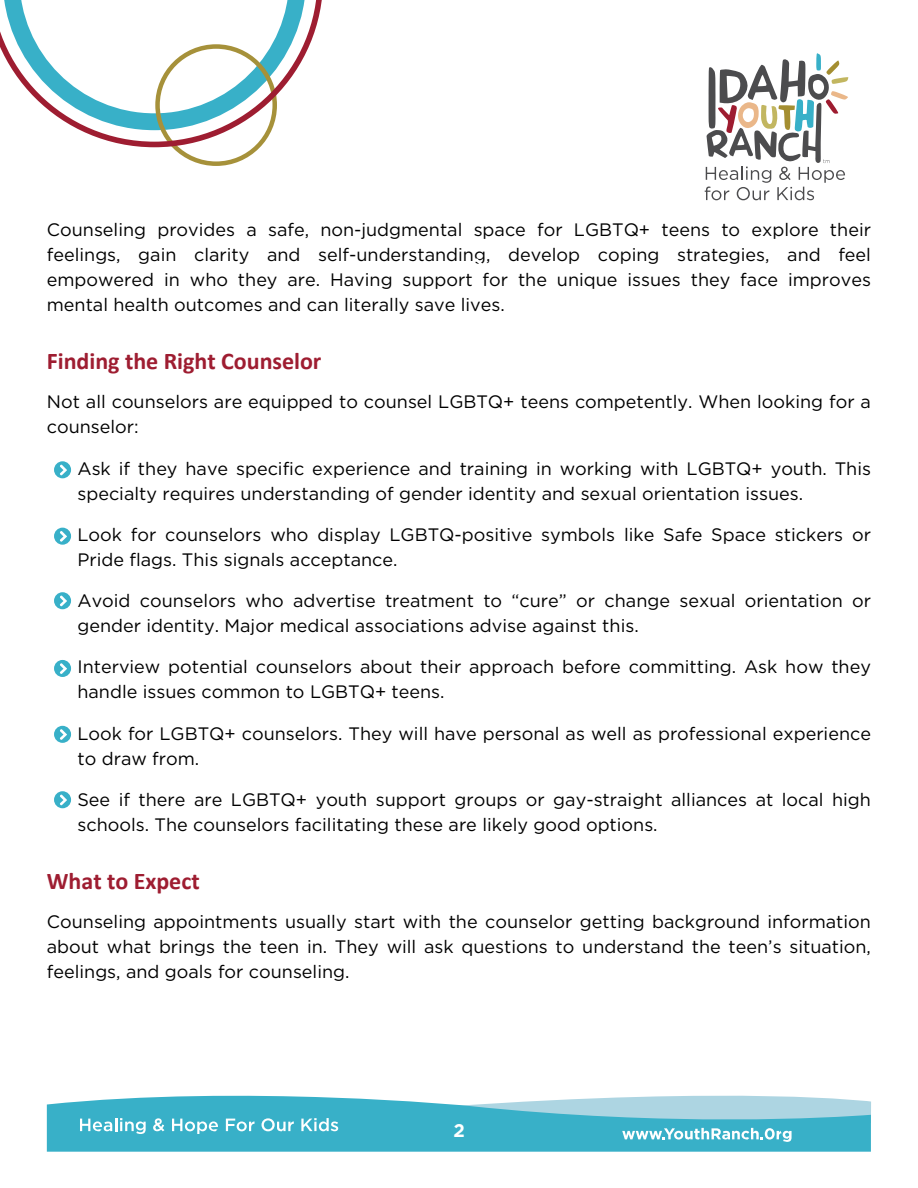
<style>
.page{position:relative;width:918px;height:1188px;background:#fff}
.page>*{position:absolute;margin:0;border:0;box-sizing:border-box;transform-origin:0 0}
.t1{font:700 24px "Calibri";color:#9e1d31}
.t2{font:700 18.3px "Gotham";color:#fff}
.t3{font:18px/25px "Gotham";color:#000}
</style>
<div class="page">
<svg style="left:705px;top:53px;width:143px;height:147px"></svg>
<svg style="left:146px;top:147px;width:114px;height:19px"></svg>
<svg style="left:0;top:0;width:322px;height:147px"></svg>
<svg style="left:47px;top:1101px;width:824px;height:51px;background:#3eb2c9"></svg>
<svg style="left:80px;top:1095px;width:791px;height:47px;background:#67c1d4"></svg>
<div style="left:54px;top:660px;width:17px;height:17px;background:#38b0c8;border-radius:50%"></div>
<svg style="left:59px;top:663px;width:8px;height:11px"></svg>
<div style="left:54px;top:726px;width:17px;height:17px;background:#38b0c8;border-radius:50%"></div>
<svg style="left:60px;top:729px;width:7px;height:11px"></svg>
<div style="left:54px;top:791px;width:17px;height:17px;background:#38b0c8;border-radius:50%"></div>
<svg style="left:60px;top:794px;width:7px;height:12px"></svg>
<div style="left:54px;top:592px;width:17px;height:17px;background:#38b0c8;border-radius:50%"></div>
<svg style="left:60px;top:595px;width:7px;height:12px"></svg>
<div style="left:54px;top:528px;width:17px;height:17px;background:#38b0c8;border-radius:50%"></div>
<svg style="left:60px;top:531px;width:7px;height:11px"></svg>
<div style="left:54px;top:461px;width:17px;height:17px;background:#38b0c8;border-radius:50%"></div>
<svg style="left:60px;top:464px;width:7px;height:12px"></svg>
<p class="t3" style="left:47px;top:217px;width:826px;text-align:justify">Counseling provides a safe, non-judgmental space for LGBTQ+ teens to explore their feelings, gain clarity and self-understanding, develop coping strategies, and feel empowered in who they are. Having support for the unique issues they face improves mental health outcomes and can literally save lives.</p>
<h1 class="t1" style="left:47px;top:351px;width:276px">Finding the Right Counselor</h1>
<p class="t3" style="left:47px;top:389px;width:826px">Not all counselors are equipped to counsel LGBTQ+ teens competently. When looking for a counselor:</p>
<p class="t3" style="left:77px;top:456px;width:795px">Ask if they have specific experience and training in working with LGBTQ+ youth. This specialty requires understanding of gender identity and sexual orientation issues.</p>
<p class="t3" style="left:77px;top:522px;width:795px">Look for counselors who display LGBTQ-positive symbols like Safe Space stickers or<br>Pride flags. This signals acceptance.</p>
<p class="t3" style="left:77px;top:588px;width:795px">Avoid counselors who advertise treatment to “cure” or change sexual orientation or gender identity. Major medical associations advise against this.</p>
<p class="t3" style="left:77px;top:654px;width:795px">Interview potential counselors about their approach before committing. Ask how they handle issues common to LGBTQ+ teens.</p>
<p class="t3" style="left:77px;top:721px;width:795px">Look for LGBTQ+ counselors. They will have personal as well as professional experience to draw from.</p>
<p class="t3" style="left:77px;top:787px;width:795px">See if there are LGBTQ+ youth support groups or gay-straight alliances at local high schools. The counselors facilitating these are likely good options.</p>
<h1 class="t1" style="left:47px;top:871px;width:154px">What to Expect</h1>
<p class="t3" style="left:47px;top:909px;width:826px;text-align:justify">Counseling appointments usually start with the counselor getting background information about what brings the teen in. They will ask questions to understand the teen’s situation, feelings, and goals for counseling.</p>
<p class="t2" style="left:453px;top:1119px;width:13px">2</p>
</div>
